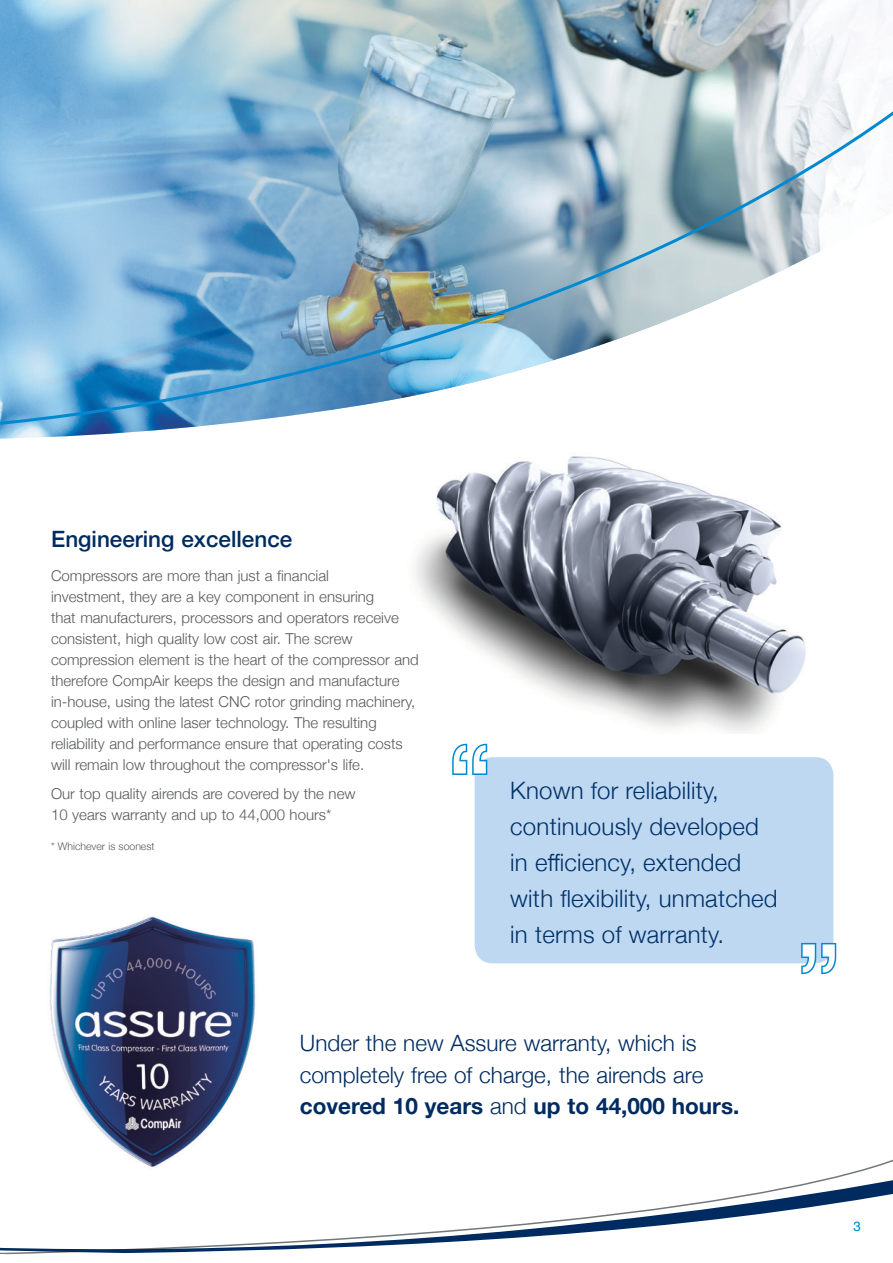
<style>
.page{position:relative;width:893px;height:1263px;background:#fff}
.page>*{position:absolute;margin:0;border:0;box-sizing:border-box;transform-origin:0 0}
.t1{font:109.2px "Helvetica Neue";color:#fff}
.t2{font:300 24px/36px "Helvetica Neue";letter-spacing:.01em;color:#003168}
.t3{font:300 22.5px/31.5px "Helvetica Neue";color:#002b60}
.t4{font:500 22.5px "Helvetica Neue";color:#002b60}
.t5{font:300 15px/21px "Helvetica Neue";color:#58595b}
.t6{font:13.5px "Swiss 721 BT";color:#0089d0}
.t7{font:300 10.5px "Helvetica Neue";color:#58595b}
.s1{font-weight:700}
</style>
<div class="page">
<img style="left:0;top:0;width:893px;height:1255px">
<div style="left:0;top:1254px;width:6px;height:9px;background:#fff"></div>
<div style="left:475px;top:757px;width:358px;height:206px;background:#bbd6f0;border-radius:18px"></div>
<svg style="left:451px;top:742px;width:38px;height:34px"></svg>
<svg style="left:800px;top:941px;width:38px;height:35px"></svg>
<img style="left:0;top:509px;width:20px;height:334px">
<h3 class="t4" style="left:51px;top:521px;width:243px">Engineering excellence</h3>
<p class="t5" style="left:51px;top:564px;width:369px">Compressors are more than just a financial<br>investment, they are a key component in ensuring<br>that manufacturers, processors and operators receive consistent, high quality low cost air. The screw compression element is the heart of the compressor and therefore CompAir keeps the design and manufacture in-house, using the latest CNC rotor grinding machinery, coupled with online laser technology. The resulting reliability and performance ensure that operating costs will remain low throughout the compressor's life.</p>
<p class="t5" style="left:51px;top:782px;width:306px">Our top quality airends are covered by the new<br>10 years warranty and up to 44,000 hours*</p>
<p class="t7" style="left:51px;top:838px;width:105px">* Whichever is soonest</p>
<h1 class="t1" style="left:446px;top:706px;width:48px">“</h1>
<h2 class="t2" style="left:510px;top:771px;width:269px">Known for reliability, continuously developed in efficiency, extended with flexibility, unmatched in terms of warranty.</h2>
<h3 class="t3" style="left:300px;top:1026px;width:441px">Under the new Assure warranty, which is completely free of charge, the airends are <span class="s1">covered 10 years</span> and <span class="s1">up to 44,000 hours.</span></h3>
<h1 class="t1" style="left:795px;top:905px;width:48px">”</h1>
<p class="t6" style="left:854px;top:1218px;width:9px">3</p>
</div>
